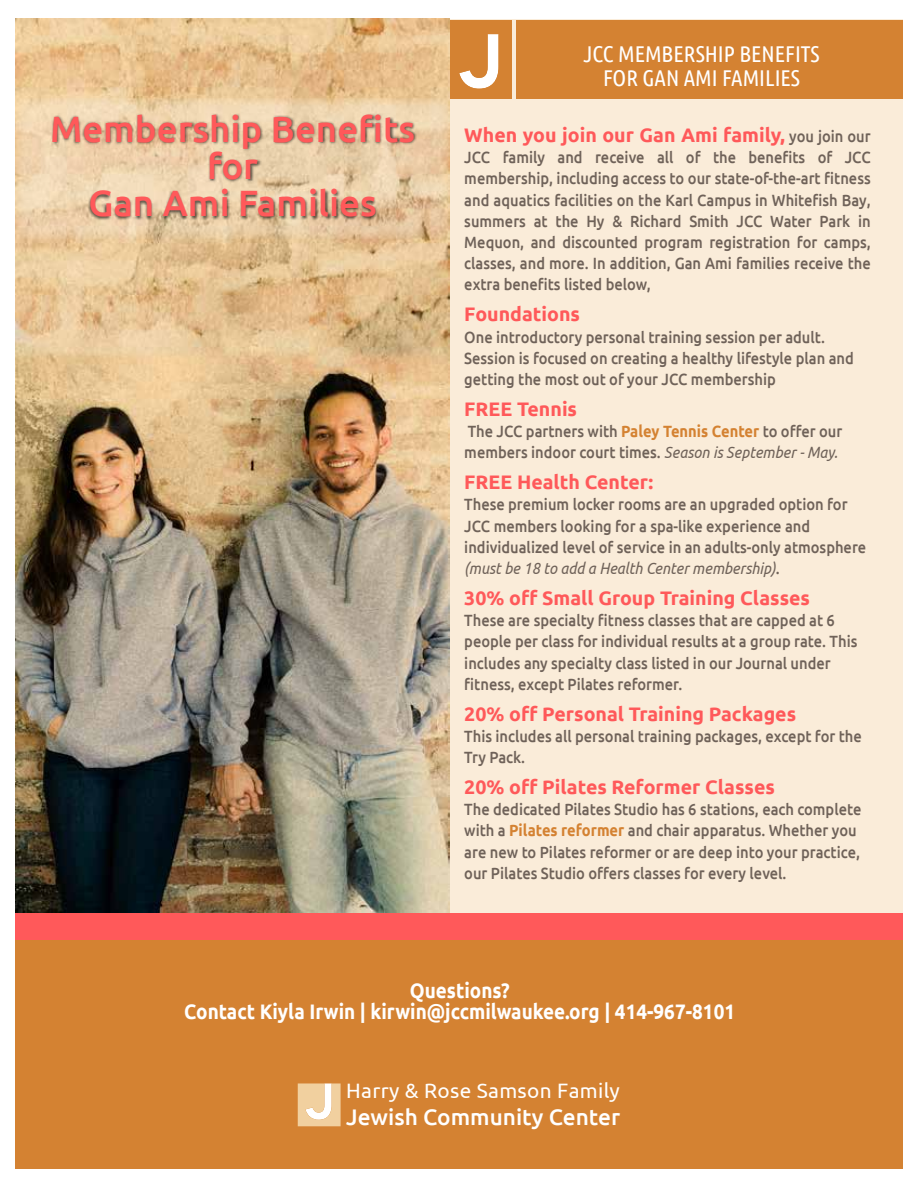
<style>
.page{position:relative;width:918px;height:1188px;background:#fff}
.page>*{position:absolute;margin:0;border:0;box-sizing:border-box;transform-origin:0 0}
.t1{font:500 36.6px/37.2px "Ubuntu";color:#ff595a;text-align:center}
.t2{font:22.8px/24.5px "Ubuntu Condensed";color:#fff;text-align:center}
.t3{font:500 22.5px "Ubuntu";color:#fff}
.t4{font:700 21px/21.9px "Ubuntu";color:#fff;text-align:center;scale:.9 1}
.t5{font:20.85px "Ubuntu";letter-spacing:.015em;color:#fff}
.t6{font:700 19.5px "Ubuntu";color:#ff595a}
.t7{font:500 16.35px/21.1px "Ubuntu";color:#6f6259;scale:.9 1}
.s1{font-weight:500;font-size:16.35px;color:#6f6259}
.s2{font-weight:700;color:#d48232}
.s3{font-weight:400;font-style:italic}
</style>
<div class="page">
<div style="left:15px;top:939px;width:888px;height:230px;background:#d48232"></div>
<div style="left:433px;top:20px;width:469px;height:893px;background:#faecd9"></div>
<div style="left:433px;top:20px;width:79px;height:78px;background:#d48232"></div>
<div style="left:516px;top:20px;width:386px;height:78px;background:#d48232"></div>
<svg style="left:449px;top:34px;width:50px;height:64px"></svg>
<img style="left:16px;top:19px;width:433px;height:894px">
<svg style="left:16px;top:99px;width:433px;height:140px"></svg>
<img style="left:47px;top:108px;width:373px;height:120px">
<div style="left:15px;top:913px;width:888px;height:26px;background:#ff595a"></div>
<svg style="left:298px;top:1083px;width:43px;height:43px"></svg>
<h1 class="t1" style="left:50px;top:109px;width:367px">Membership Benefits for<br>Gan Ami Families</h1>
<h2 class="t2" style="left:583px;top:41px;width:238px">JCC MEMBERSHIP BENEFITS<br>FOR GAN AMI FAMILIES</h2>
<p class="t6" style="left:464px;top:123px;width:408px">When you join our Gan Ami family, <span class="s1">you join our</span></p>
<p class="t7" style="left:464px;top:146px;width:453px;text-align:justify">JCC family and receive all of the benefits of JCC membership, including access to our state-of-the-art fitness and aquatics facilities on the Karl Campus in Whitefish Bay, summers at the Hy &amp; Richard Smith JCC Water Park in Mequon, and discounted program registration for camps, classes, and more. In addition, Gan Ami families receive the extra benefits listed below,</p>
<p class="t6" style="left:464px;top:303px;width:117px">Foundations</p>
<p class="t7" style="left:464px;top:326px;width:434px">One introductory personal training session per adult.<br>Session is focused on creating a healthy lifestyle plan and getting the most out of your JCC membership</p>
<p class="t6" style="left:464px;top:397px;width:114px">FREE Tennis</p>
<p class="t7" style="left:464px;top:420px;width:422px">The JCC partners with <span class="s2">Paley Tennis Center</span> to offer our members indoor court times. <span class="s3">Season is September - May.</span></p>
<p class="t6" style="left:464px;top:470px;width:190px">FREE Health Center:</p>
<p class="t7" style="left:464px;top:493px;width:448px">These premium locker rooms are an upgraded option for JCC members looking for a spa-like experience and individualized level of service in an adults-only atmosphere <span class="s3">(must be 18 to add a Health Center membership)</span>.</p>
<p class="t6" style="left:464px;top:586px;width:347px">30% off Small Group Training Classes</p>
<p class="t7" style="left:464px;top:609px;width:438px">These are specialty fitness classes that are capped at 6 people per class for individual results at a group rate. This includes any specialty class listed in our Journal under fitness, except Pilates reformer.</p>
<p class="t6" style="left:464px;top:702px;width:333px">20% off Personal Training Packages</p>
<p class="t7" style="left:464px;top:725px;width:443px">This includes all personal training packages, except for the<br>Try Pack.</p>
<p class="t6" style="left:464px;top:775px;width:312px">20% off Pilates Reformer Classes</p>
<p class="t7" style="left:464px;top:798px;width:443px">The dedicated Pilates Studio has 6 stations, each complete with a <span class="s2">Pilates reformer</span> and chair apparatus. Whether you are new to Pilates reformer or are deep into your practice, our Pilates Studio offers classes for every level.</p>
<p class="t4" style="left:184px;top:979px;width:614px">Questions?<br>Contact Kiyla Irwin | kirwin@jccmilwaukee.org | 414-967-8101</p>
<p class="t5" style="left:346px;top:1078px;width:275px">Harry &amp; Rose Samson Family</p>
<h3 class="t3" style="left:346px;top:1103px;width:275px">Jewish Community Center</h3>
</div>
